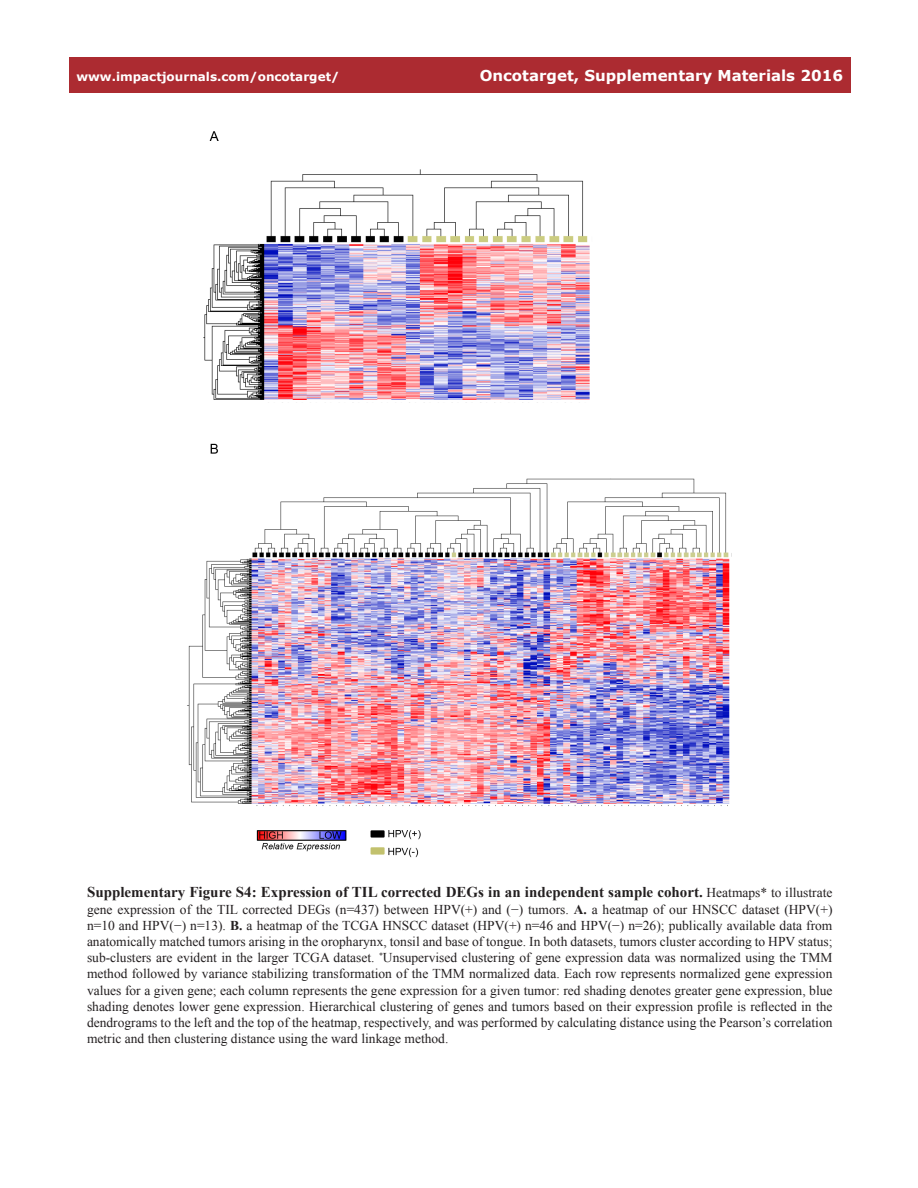
<style>
.page{position:relative;width:918px;height:1188px;background:#fff}
.page>*{position:absolute;margin:0;border:0;box-sizing:border-box;transform-origin:0 0}
.figuretext{font:700 15px "Times New Roman";color:#231f20}
.t1{font:700 15px "Verdana";color:#fff}
.figuretext-2{font:13.5px/16.2px "Times New Roman";color:#231f20;text-align:justify}
.t2{font:700 12px "Verdana";color:#fff}
.s1{font-weight:400;font-size:13.5px}
.s2{font-weight:700}
</style>
<div class="page">
<div style="left:69px;top:57px;width:781px;height:36px;background:#ac2b31"></div>
<img style="left:187px;top:131px;width:545px;height:727px">
<p class="t2" style="left:76px;top:68px;width:264px">www.impactjournals.com/oncotarget/</p>
<p class="t1" style="left:480px;top:65px;width:365px">Oncotarget, Supplementary Materials 2016</p>
<p class="figuretext" style="left:87px;top:882px;width:747px">Supplementary Figure S4: Expression of TIL corrected DEGs in an independent sample cohort. <span class="s1">Heatmaps* to illustrate</span></p>
<p class="figuretext-2" style="left:87px;top:901px;width:747px">gene expression of the TIL corrected DEGs (n=437) between HPV(+) and (−) tumors. <span class="s2">A.</span> a heatmap of our HNSCC dataset (HPV(+) n=10 and HPV(−) n=13). <span class="s2">B.</span> a heatmap of the TCGA HNSCC dataset (HPV(+) n=46 and HPV(−) n=26); publically available data from anatomically matched tumors arising in the oropharynx, tonsil and base of tongue. In both datasets, tumors cluster according to HPV status; sub-clusters are evident in the larger TCGA dataset. <sup>*</sup>Unsupervised clustering of gene expression data was normalized using the TMM method followed by variance stabilizing transformation of the TMM normalized data. Each row represents normalized gene expression values for a given gene; each column represents the gene expression for a given tumor: red shading denotes greater gene expression, blue shading denotes lower gene expression. Hierarchical clustering of genes and tumors based on their expression profile is reflected in the dendrograms to the left and the top of the heatmap, respectively, and was performed by calculating distance using the Pearson’s correlation metric and then clustering distance using the ward linkage method.</p>
</div>
